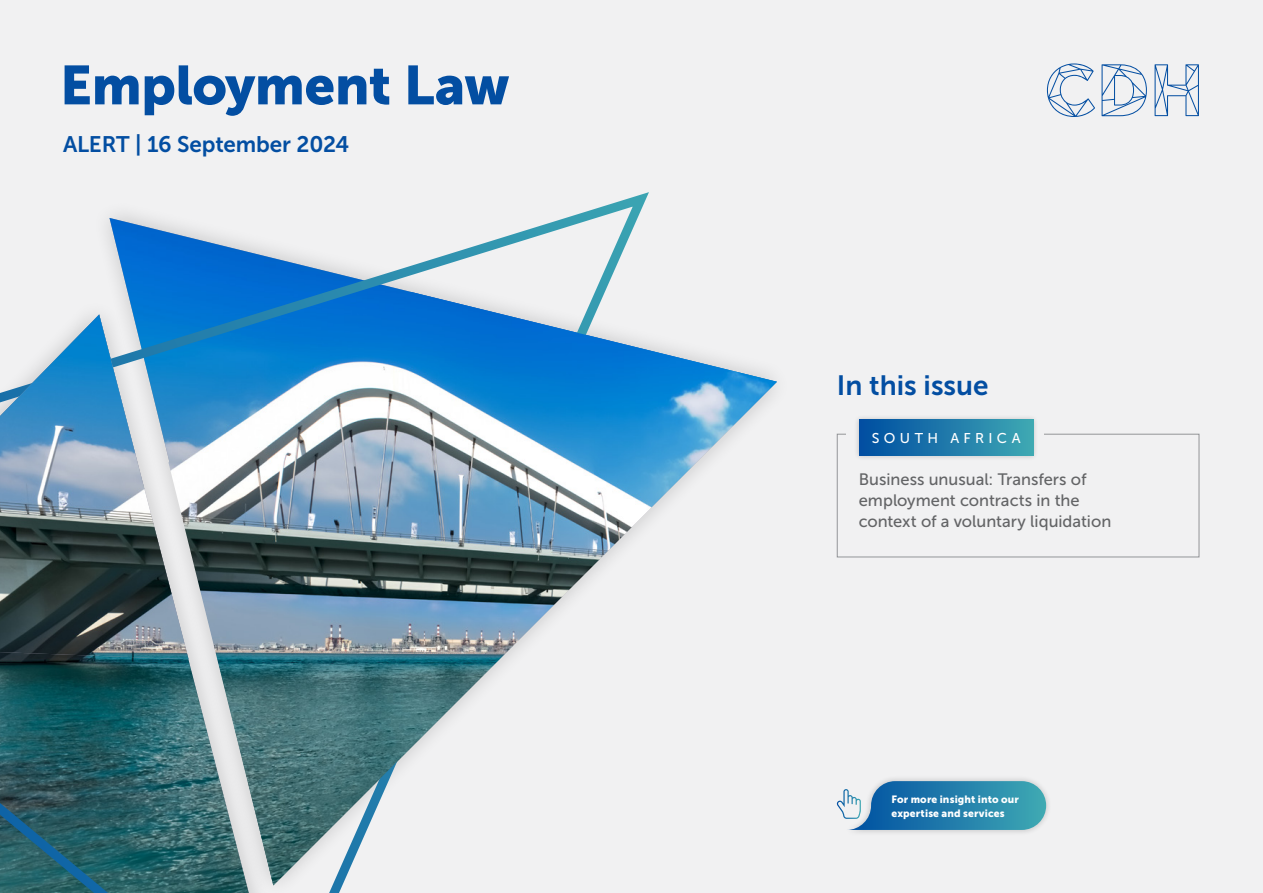
<style>
.page{position:relative;width:1263px;height:893px;background:#f1f1f2}
.page>*{position:absolute;margin:0;border:0;box-sizing:border-box;transform-origin:0 0}
.t1{font:54.45px "Museo Sans 900";letter-spacing:-.01em;color:#034ea2}
.t2{font:27.75px "Museo Sans 700";color:#034ea2}
.t3{font:22.5px "Museo Sans 700";letter-spacing:-.01em;color:#034ea2}
.t4{font:16.5px/21px "Museo Sans 500";color:#636466}
.t5{font:14.1px "Museo Sans 500";letter-spacing:.305em;color:#fff}
.t6{font:10.5px/13.5px "Museo Sans 900";letter-spacing:.015em;color:#fff}
</style>
<div class="page">
<svg style="left:0;top:192px;width:649px;height:701px"></svg>
<img style="left:0;top:314px;width:168px;height:345px">
<img style="left:168px;top:292px;width:609px;height:593px">
<div style="left:842px;top:775px;width:210px;height:61px;background:#000;opacity:.2"></div>
<svg style="left:837px;top:781px;width:209px;height:49px;background:#4692b7"></svg>
<div style="left:837px;top:434px;width:362px;height:123px;border:1px solid #939598"></div>
<div style="left:846px;top:419px;width:197px;height:32px;background:#f1f1f2"></div>
<div style="left:854px;top:414px;width:185px;height:47px;background:#000;opacity:.2"></div>
<div style="left:859px;top:419px;width:174px;height:36px;background:linear-gradient(to right,#004da1,#3ea7b3)"></div>
<svg style="left:1047px;top:63px;width:48px;height:54px"></svg>
<svg style="left:1101px;top:64px;width:46px;height:52px"></svg>
<svg style="left:1154px;top:64px;width:45px;height:52px"></svg>
<h1 class="t1" style="left:60px;top:54px;width:451px">Employment Law</h1>
<h3 class="t3" style="left:63px;top:132px;width:288px">ALERT | 16 September 2024</h3>
<h2 class="t2" style="left:837px;top:370px;width:153px">In this issue</h2>
<p class="t5" style="left:872px;top:430px;width:150px">SOUTH AFRICA</p>
<p class="t4" style="left:859px;top:469px;width:254px">Business unusual: Transfers of employment contracts in the context of a voluntary liquidation</p>
<p class="t6" style="left:891px;top:793px;width:129px">For more insight into our expertise and services</p>
</div>
